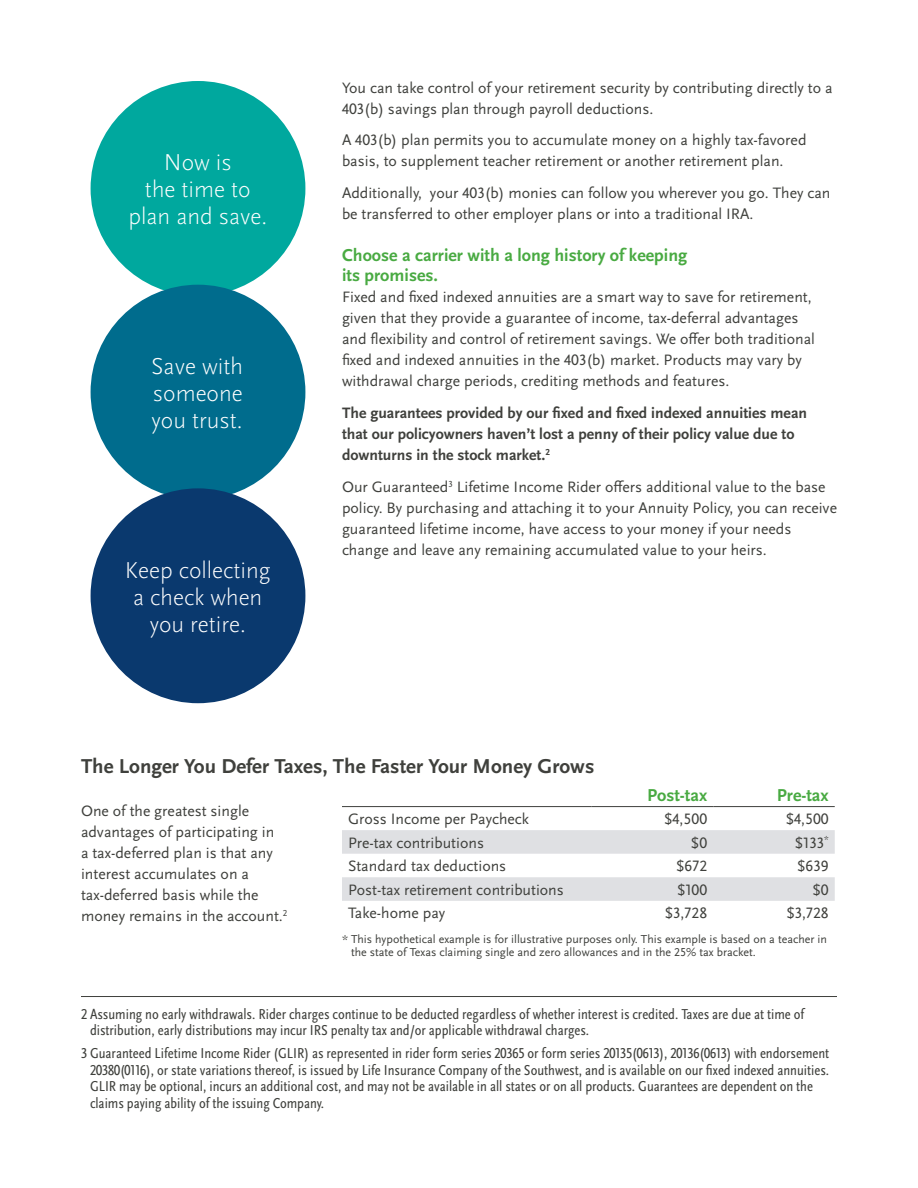
<style>
.page{position:relative;width:918px;height:1188px;background:#fff}
.page>*{position:absolute;margin:0;border:0;box-sizing:border-box;transform-origin:0 0}
.t1{font:300 24px/27px "Scala Sans OT";color:#fff;text-align:center}
.t2{font:700 21px "Scala Sans OT";color:#3f403c}
.t3{font:700 18px/20.2px "Scala Sans OT";color:#49aa42}
.t4{font:15.75px/21px "Scala Sans OT";color:#3f403c}
.t5{font:700 15.75px/21px "Scala Sans OT";color:#3f403c}
.t6{font:condensed 15px/16.5px "Scala Sans OT";color:#3f403c}
.t7{font:12px/13.5px "Scala Sans OT";color:#3f403c}
</style>
<div class="page">
<svg style="left:342px;top:830px;width:493px;height:71px"></svg>
<hr style="left:342px;top:806px;width:250px;height:1px;background:#3f403c">
<hr style="left:592px;top:806px;width:121px;height:1px;background:#3f403c">
<hr style="left:713px;top:806px;width:122px;height:1px;background:#3f403c">
<hr style="left:81px;top:996px;width:756px;height:1px;background:#3f403c">
<div style="left:91px;top:81px;width:214px;height:215px;background:#00a89e;border-radius:50%"></div>
<div style="left:91px;top:285px;width:214px;height:215px;background:#006c8d;border-radius:50%"></div>
<div style="left:91px;top:488px;width:214px;height:215px;background:#0a396e;border-radius:50%"></div>
<h1 class="t1" style="left:128px;top:149px;width:140px">Now is<br>the time to plan and save.</h1>
<h1 class="t1" style="left:151px;top:353px;width:93px;text-align:justify">Save with someone you trust.</h1>
<h1 class="t1" style="left:125px;top:556px;width:147px">Keep collecting a check when you retire.</h1>
<p class="t4" style="left:342px;top:77px;width:492px">You can take control of your retirement security by contributing directly to a<br>403(b) savings plan through payroll deductions.</p>
<p class="t4" style="left:342px;top:130px;width:466px">A 403(b) plan permits you to accumulate money on a highly tax-favored basis, to supplement teacher retirement or another retirement plan.</p>
<p class="t4" style="left:342px;top:183px;width:490px">Additionally, your 403(b) monies can follow you wherever you go. They can be transferred to other employer plans or into a traditional IRA.</p>
<p class="t3" style="left:342px;top:245px;width:347px">Choose a carrier with a long history of keeping its promises.</p>
<p class="t4" style="left:342px;top:287px;width:475px">Fixed and fixed indexed annuities are a smart way to save for retirement, given that they provide a guarantee of income, tax-deferral advantages and flexibility and control of retirement savings. We offer both traditional fixed and indexed annuities in the 403(b) market. Products may vary by withdrawal charge periods, crediting methods and features.</p>
<p class="t5" style="left:342px;top:402px;width:467px">The guarantees provided by our fixed and fixed indexed annuities mean that our policyowners haven’t lost a penny of their policy value due to downturns in the stock market.<sup>2</sup></p>
<p class="t4" style="left:342px;top:476px;width:497px">Our Guaranteed<sup>3</sup> Lifetime Income Rider offers additional value to the base policy. By purchasing and attaching it to your Annuity Policy, you can receive guaranteed lifetime income, have access to your money if your needs change and leave any remaining accumulated value to your heirs.</p>
<h2 class="t2" style="left:81px;top:754px;width:515px">The Longer You Defer Taxes, The Faster Your Money Grows</h2>
<p class="t4" style="left:81px;top:801px;width:208px">One of the greatest single advantages of participating in<br>a tax-deferred plan is that any interest accumulates on a tax-deferred basis while the money remains in the account.<sup>2</sup></p>
<p class="t3" style="left:647px;top:785px;width:62px">Post-tax</p>
<p class="t3" style="left:777px;top:785px;width:53px">Pre-tax</p>
<p class="t4" style="left:348px;top:809px;width:183px">Gross Income per Paycheck</p>
<p class="t4" style="left:664px;top:809px;width:45px">$4,500</p>
<p class="t4" style="left:786px;top:809px;width:45px">$4,500</p>
<p class="t4" style="left:348px;top:832px;width:138px">Pre-tax contributions</p>
<p class="t4" style="left:691px;top:832px;width:18px">$0</p>
<p class="t4" style="left:795px;top:832px;width:35px">$133<sup>*</sup></p>
<p class="t4" style="left:348px;top:856px;width:160px">Standard tax deductions</p>
<p class="t4" style="left:676px;top:856px;width:33px">$672</p>
<p class="t4" style="left:797px;top:856px;width:33px">$639</p>
<p class="t4" style="left:348px;top:879px;width:217px">Post-tax retirement contributions</p>
<p class="t4" style="left:677px;top:879px;width:32px">$100</p>
<p class="t4" style="left:812px;top:879px;width:18px">$0</p>
<p class="t4" style="left:348px;top:903px;width:99px">Take-home pay</p>
<p class="t4" style="left:665px;top:903px;width:44px">$3,728</p>
<p class="t4" style="left:786px;top:903px;width:44px">$3,728</p>
<p class="t7" style="left:351px;top:932px;width:478px;text-indent:-9px">* This hypothetical example is for illustrative purposes only. This example is based on a teacher in the state of Texas claiming single and zero allowances and in the 25% tax bracket.</p>
<p class="t6" style="left:90px;top:1005px;width:716px;text-indent:-9px">2 Assuming no early withdrawals. Rider charges continue to be deducted regardless of whether interest is credited. Taxes are due at time of distribution, early distributions may incur IRS penalty tax and/or applicable withdrawal charges.</p>
<p class="t6" style="left:90px;top:1045px;width:741px;text-indent:-9px">3 Guaranteed Lifetime Income Rider (GLIR) as represented in rider form series 20365 or form series 20135(0613), 20136(0613) with endorsement 20380(0116), or state variations thereof, is issued by Life Insurance Company of the Southwest, and is available on our fixed indexed annuities.<br>GLIR may be optional, incurs an additional cost, and may not be available in all states or on all products. Guarantees are dependent on the claims paying ability of the issuing Company.</p>
</div>
